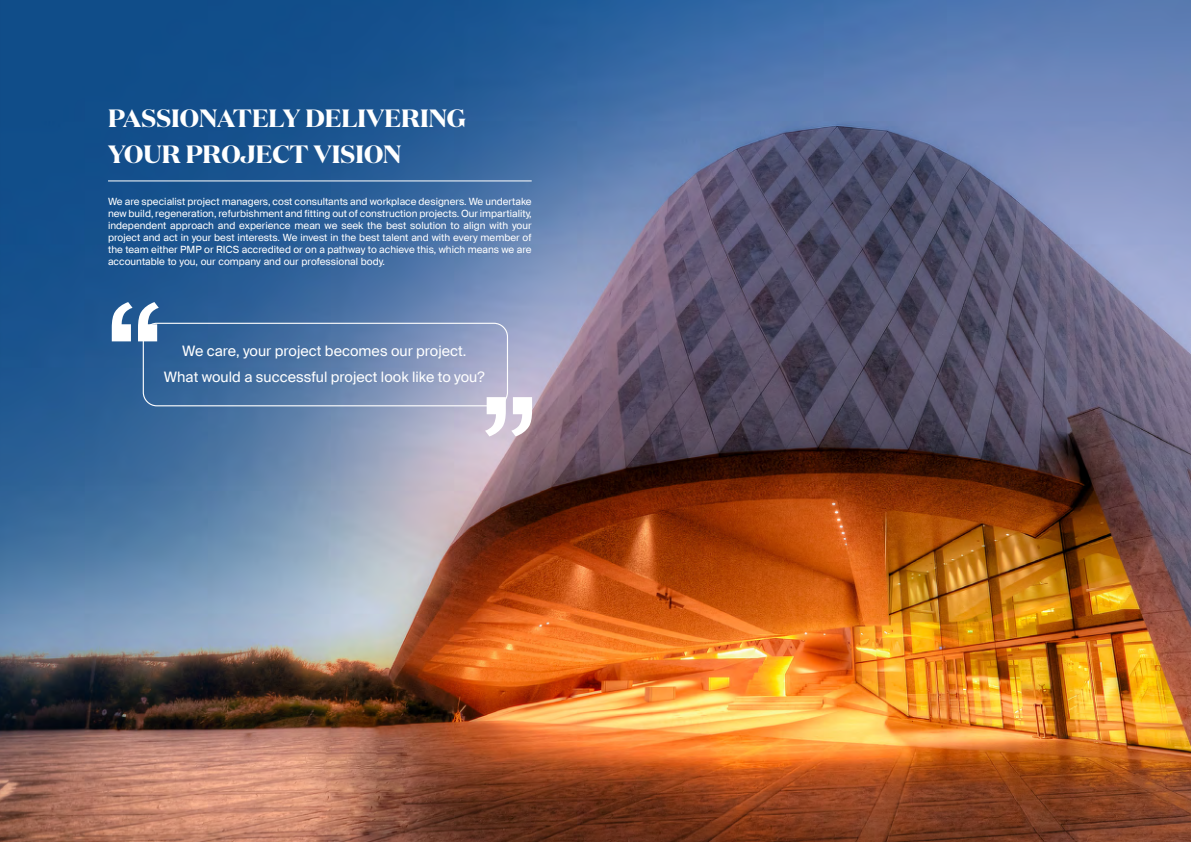
<style>
.page{position:relative;width:1191px;height:842px;background:#fff}
.page>*{position:absolute;margin:0;border:0;box-sizing:border-box;transform-origin:0 0}
.t1{font:700 25px "Domaine Display";color:#fff}
.t2{font:14.5px "Suisse Intl";color:#fff}
.t3{font:10px/12px "Suisse Intl";color:#fff;text-align:justify}
</style>
<div class="page">
<img style="left:0;top:0;width:1191px;height:842px">
<hr style="left:108px;top:180px;width:423px;height:1px;background:#fff">
<div style="left:143px;top:323px;width:365px;height:83px;border:1px solid #fff;border-radius:14px"></div>
<svg style="left:112px;top:302px;width:20px;height:39px"></svg>
<svg style="left:138px;top:302px;width:21px;height:39px"></svg>
<svg style="left:485px;top:397px;width:47px;height:39px"></svg>
<p class="t1" style="left:108px;top:102px;width:359px">PASSIONATELY DELIVERING</p>
<p class="t1" style="left:108px;top:138px;width:295px">YOUR PROJECT VISION</p>
<p class="t3" style="left:108px;top:196px;width:425px">We are specialist project managers, cost consultants and workplace designers. We undertake new build, regeneration, refurbishment and fitting out of construction projects. Our impartiality, independent approach and experience mean we seek the best solution to align with your project and act in your best interests. We invest in the best talent and with every member of the team either PMP or RICS accredited or on a pathway to achieve this, which means we are accountable to you, our company and our professional body.</p>
<p class="t2" style="left:182px;top:343px;width:286px">We care, your project becomes our project.</p>
<p class="t2" style="left:164px;top:369px;width:322px">What would a successful project look like to you?</p>
</div>
